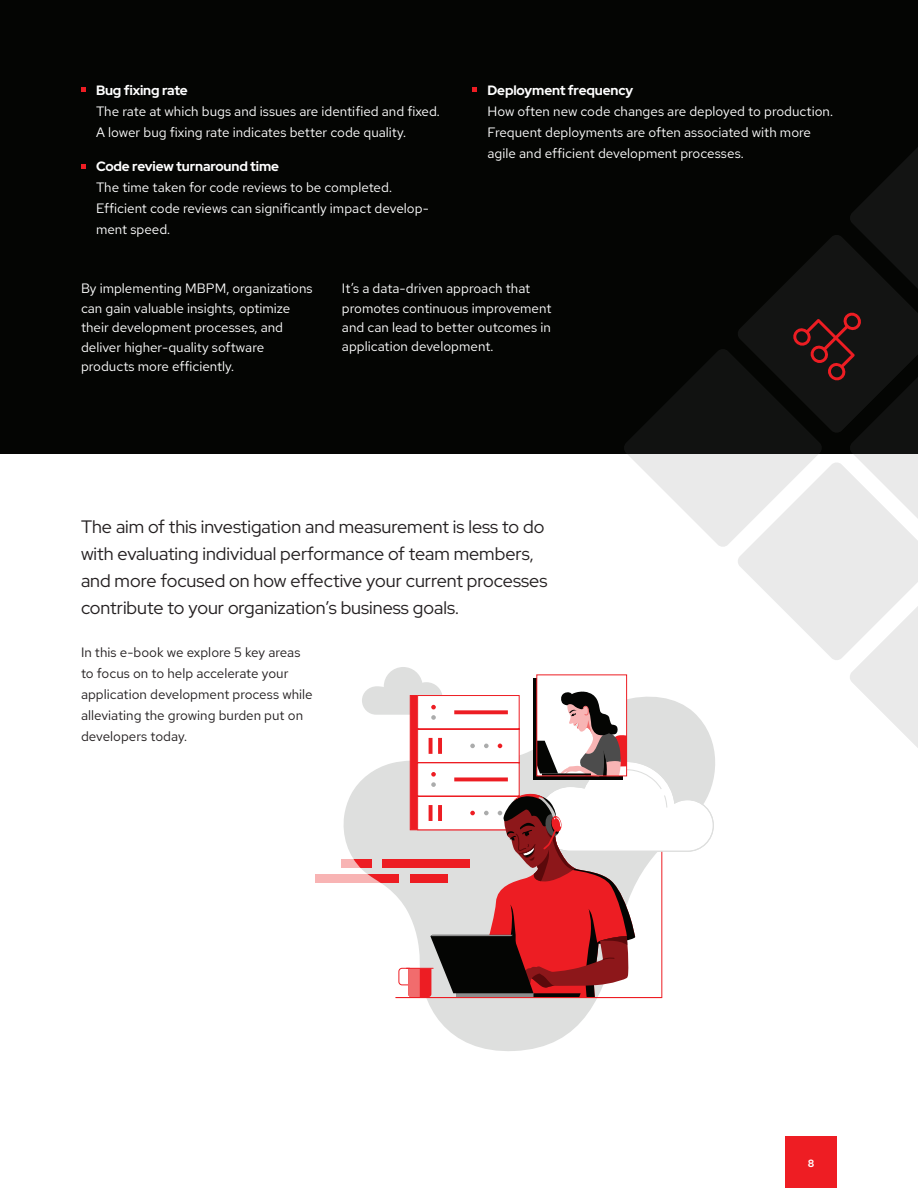
<style>
.page{position:relative;width:918px;height:1188px;background:#040503}
.page>*{position:absolute;margin:0;border:0;box-sizing:border-box;transform-origin:0 0}
.t1{font:18px/27px "Red Hat Display";color:#231f20}
.t2{font:13.5px/19.5px "Red Hat Text";color:#fff}
.t3{font:13.5px/21px "Red Hat Text";color:#231f20}
.t4{font:700 13.5px "Red Hat Display";letter-spacing:-.01em;color:#fff}
.t5{font:700 10.5px "Red Hat Display";color:#fff}
</style>
<div class="page">
<div style="left:0;top:454px;width:918px;height:734px;background:#fff"></div>
<svg style="left:81px;top:87px;width:5px;height:5px"></svg>
<svg style="left:81px;top:164px;width:5px;height:5px"></svg>
<svg style="left:472px;top:87px;width:5px;height:5px"></svg>
<div style="left:785px;top:1136px;width:52px;height:52px;background:#ee1d23"></div>
<svg style="left:396px;top:998px;width:266px;height:53px"></svg>
<div style="left:315px;top:874px;width:84px;height:9px;background:#f8b4b4"></div>
<svg style="left:341px;top:148px;width:577px;height:850px"></svg>
<p class="t4" style="left:96px;top:81px;width:93px">Bug fixing rate</p>
<p class="t2" style="left:96px;top:100px;width:345px;line-height:21px">The rate at which bugs and issues are identified and fixed.<br>A lower bug fixing rate indicates better code quality.</p>
<p class="t4" style="left:96px;top:158px;width:185px">Code review turnaround time</p>
<p class="t2" style="left:96px;top:177px;width:334px;line-height:21px">The time taken for code reviews to be completed.<br>Efficient code reviews can significantly impact develop&shy;ment speed.</p>
<p class="t4" style="left:488px;top:81px;width:147px">Deployment frequency</p>
<p class="t2" style="left:488px;top:100px;width:347px;line-height:21px">How often new code changes are deployed to production.<br>Frequent deployments are often associated with more agile and efficient development processes.</p>
<p class="t2" style="left:81px;top:278px;width:233px">By implementing MBPM, organizations can gain valuable insights, optimize their development processes, and deliver higher-quality software products more efficiently.</p>
<p class="t2" style="left:342px;top:278px;width:211px">It’s a data-driven approach that promotes continuous improvement and can lead to better outcomes in application development.</p>
<h1 class="t1" style="left:81px;top:512px;width:468px">The aim of this investigation and measurement is less to do with evaluating individual performance of team members, and more focused on how effective your current processes contribute to your organization’s business goals.</h1>
<p class="t3" style="left:81px;top:642px;width:233px">In this e-book we explore 5 key areas to focus on to help accelerate your application development process while alleviating the growing burden put on developers today.</p>
<p class="t5" style="left:808px;top:1156px;width:8px">8</p>
</div>
